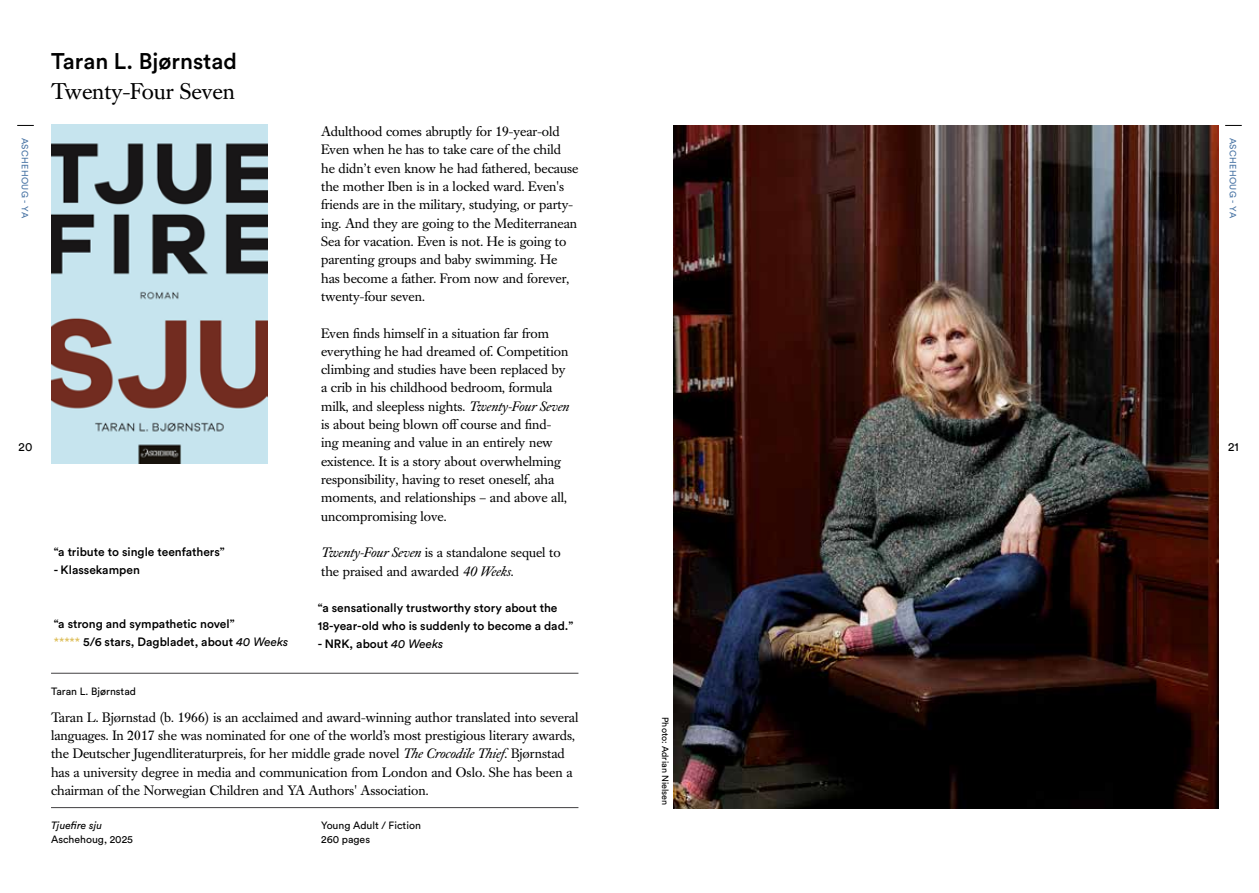
<style>
.page{position:relative;width:1259px;height:893px;background:#fff}
.page>*{position:absolute;margin:0;border:0;box-sizing:border-box;transform-origin:0 0}
.t1{font:500 22.5px "Circular Std";color:#000}
.t2{font:22.5px "Caslon Book BE";color:#000}
.t3{font:13.5px/18.3px "Caslon Book BE";color:#000}
.t4{font:500 12px/18px "Circular Std";color:#000}
.t5{font:12px "Circular Std";color:#000}
.t6{font:10.5px/13.5px "Circular Std";color:#000}
.t7{font:italic 10.5px "Circular Std";color:#000}
.t8{font:9px "Circular Std";letter-spacing:.04em;color:#4672a3}
.t9{font:9px "Circular Std";color:#000}
.s1{font-style:italic}
.s2{font-weight:400;color:#debf5b}
.s3{font-weight:400;font-style:italic}
</style>
<div class="page">
<svg style="left:17px;top:125px;width:17px;height:1px"></svg>
<svg style="left:1225px;top:125px;width:16px;height:1px"></svg>
<img style="left:51px;top:125px;width:217px;height:339px">
<hr style="left:51px;top:807px;width:527px;height:1px;background:#414042">
<hr style="left:51px;top:673px;width:527px;height:1px;background:#414042">
<img style="left:673px;top:125px;width:545px;height:683px">
<h1 class="t1" style="left:51px;top:47px;width:187px">Taran L. Bjørnstad</h1>
<h1 class="t2" style="left:51px;top:78px;width:186px">Twenty-Four Seven</h1>
<p class="t3" style="left:321px;top:123px;width:240px">Adulthood comes abruptly for 19-year-old</p>
<p class="t8" style="left:30px;top:138px;width:82px;rotate:90deg">ASCHEHOUG - YA</p>
<p class="t8" style="left:1238px;top:138px;width:82px;rotate:90deg">ASCHEHOUG - YA</p>
<p class="t3" style="left:321px;top:141px;width:259px">Even when he has to take care of the child he didn’t even know he had fathered, because the mother Iben is in a locked ward. Even's friends are in the military, studying, or party&shy;ing. And they are going to the Mediterranean Sea for vacation. Even is not. He is going to parenting groups and baby swimming. He has become a father. From now and forever, twenty-four seven.</p>
<p class="t3" style="left:321px;top:324px;width:249px">Even finds himself in a situation far from everything he had dreamed of. Competition climbing and studies have been replaced by a crib in his childhood bedroom, formula milk, and sleepless nights. <span class="s1">Twenty-Four Seven </span>is about being blown off course and find&shy;ing meaning and value in an entirely new existence. It is a story about overwhelming responsibility, having to reset oneself, aha moments, and relationships – and above all, uncompromising love.</p>
<p class="t3" style="left:321px;top:544px;width:241px"><span class="s1">Twenty-Four Seven</span> is a standalone sequel to the praised and awarded <span class="s1">40 Weeks.</span></p>
<p class="t5" style="left:19px;top:440px;width:15px">20</p>
<p class="t5" style="left:1228px;top:440px;width:12px">21</p>
<p class="t4" style="left:54px;top:542px;width:172px">“a tribute to single teenfathers”</p>
<p class="t4" style="left:54px;top:560px;width:88px">- Klassekampen</p>
<p class="t4" style="left:54px;top:614px;width:236px">“a strong and sympathetic novel”<br><span class="s2">*****</span> 5/6 stars, Dagbladet, about <span class="s3">40 Weeks</span></p>
<p class="t6" style="left:51px;top:684px;width:86px">Taran L. Bjørnstad</p>
<p class="t4" style="left:318px;top:598px;width:257px">“a sensationally trustworthy story about the<br>18-year-old who is suddenly to become a dad.”</p>
<p class="t4" style="left:318px;top:634px;width:127px">- NRK, about <span class="s3">40 Weeks</span></p>
<p class="t3" style="left:51px;top:708px;width:529px">Taran L. Bjørnstad (b. 1966) is an acclaimed and award-winning author translated into several languages. In 2017 she was nominated for one of the world’s most prestigious literary awards, the Deutscher Jugendliteraturpreis, for her middle grade novel <span class="s1">The Crocodile Thief</span>. Bjørnstad has a university degree in media and communication from London and Oslo. She has been a chairman of the Norwegian Children and YA Authors' Association.</p>
<p class="t7" style="left:51px;top:819px;width:53px">Tjuefire sju</p>
<p class="t6" style="left:51px;top:832px;width:84px">Aschehoug, 2025</p>
<p class="t6" style="left:321px;top:819px;width:101px">Young Adult / Fiction<br>260 pages</p>
<p class="t9" style="left:671px;top:717px;width:89px;rotate:90deg">Photo: Adrian Nielsen</p>
</div>
